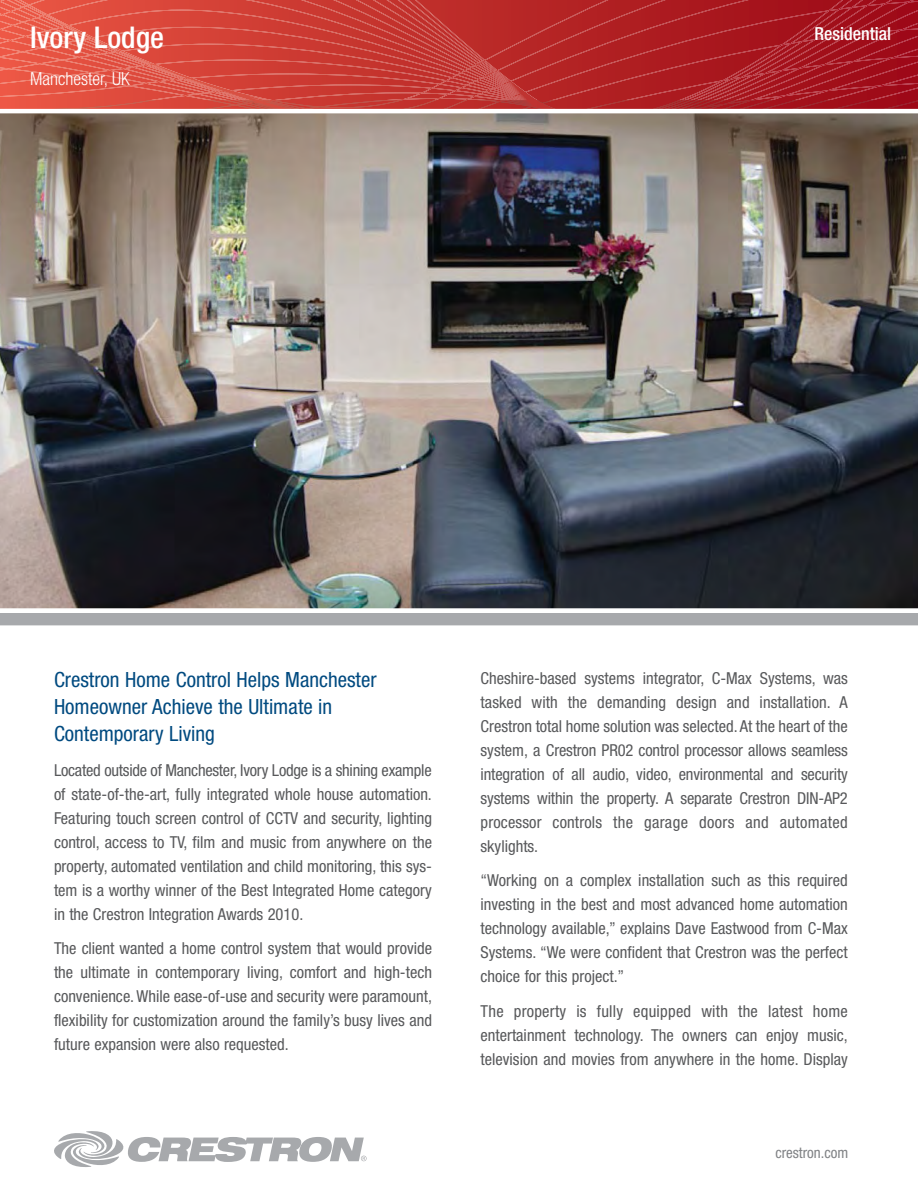
<style>
.page{position:relative;width:918px;height:1188px;background:#fff}
.page>*{position:absolute;margin:0;border:0;box-sizing:border-box;transform-origin:0 0}
.t1{font:500 condensed 30px "Helvetica Neue";color:#fff}
.t2{font:condensed 21px/27px "Helvetica Neue";color:#004a80}
.t3{font:300 condensed 18px "Helvetica Neue";color:#fff}
.t4{font:500 condensed 18px "Helvetica Neue";color:#fff}
.t5{font:condensed 16.5px/24px "Helvetica Neue";color:#58595b;text-align:justify}
.t6{font:condensed 15px "Helvetica Neue";color:#808285}
</style>
<div class="page">
<img style="left:0;top:113px;width:918px;height:495px">
<svg style="left:54px;top:1131px;width:313px;height:36px"></svg>
<svg style="left:0;top:0;width:918px;height:109px;background:#c23634"></svg>
<svg style="left:0;top:608px;width:918px;height:18px"></svg>
<h1 class="t1" style="left:30px;top:27px;width:135px">Ivory Lodge</h1>
<p class="t3" style="left:30px;top:73px;width:101px">Manchester, UK</p>
<p class="t4" style="left:814px;top:27px;width:78px">Residential</p>
<p class="t2" style="left:54px;top:668px;width:324px">Crestron Home Control Helps Manchester<br>Homeowner Achieve the Ultimate in<br>Contemporary Living</p>
<p class="t5" style="left:54px;top:759px;width:380px">Located outside of Manchester, Ivory Lodge is a shining example of state-of-the-art, fully integrated whole house automation.<br>Featuring touch screen control of CCTV and security, lighting control, access to TV, film and music from anywhere on the property, automated ventilation and child monitoring, this sys&shy;tem is a worthy winner of the Best Integrated Home category in the Crestron Integration Awards 2010.</p>
<p class="t5" style="left:54px;top:938px;width:380px">The client wanted a home control system that would provide the ultimate in contemporary living, comfort and high-tech convenience. While ease-of-use and security were paramount, flexibility for customization around the family’s busy lives and future expansion were also requested.</p>
<p class="t5" style="left:481px;top:667px;width:369px">Cheshire-based systems integrator, C-Max Systems, was tasked with the demanding design and installation. A Crestron total home solution was selected. At the heart of the system, a Crestron PR02 control processor allows seamless integration of all audio, video, environmental and security systems within the property. A separate Crestron DIN-AP2 processor controls the garage doors and automated skylights.</p>
<p class="t5" style="left:481px;top:870px;width:369px">“Working on a complex installation such as this required investing in the best and most advanced home automation technology available,” explains Dave Eastwood from C-Max Systems. “We were confident that Crestron was the perfect choice for this project.”</p>
<p class="t5" style="left:481px;top:1001px;width:369px">The property is fully equipped with the latest home entertainment technology. The owners can enjoy music, television and movies from anywhere in the home. Display</p>
<p class="t6" style="left:775px;top:1148px;width:74px">crestron.com</p>
</div>
